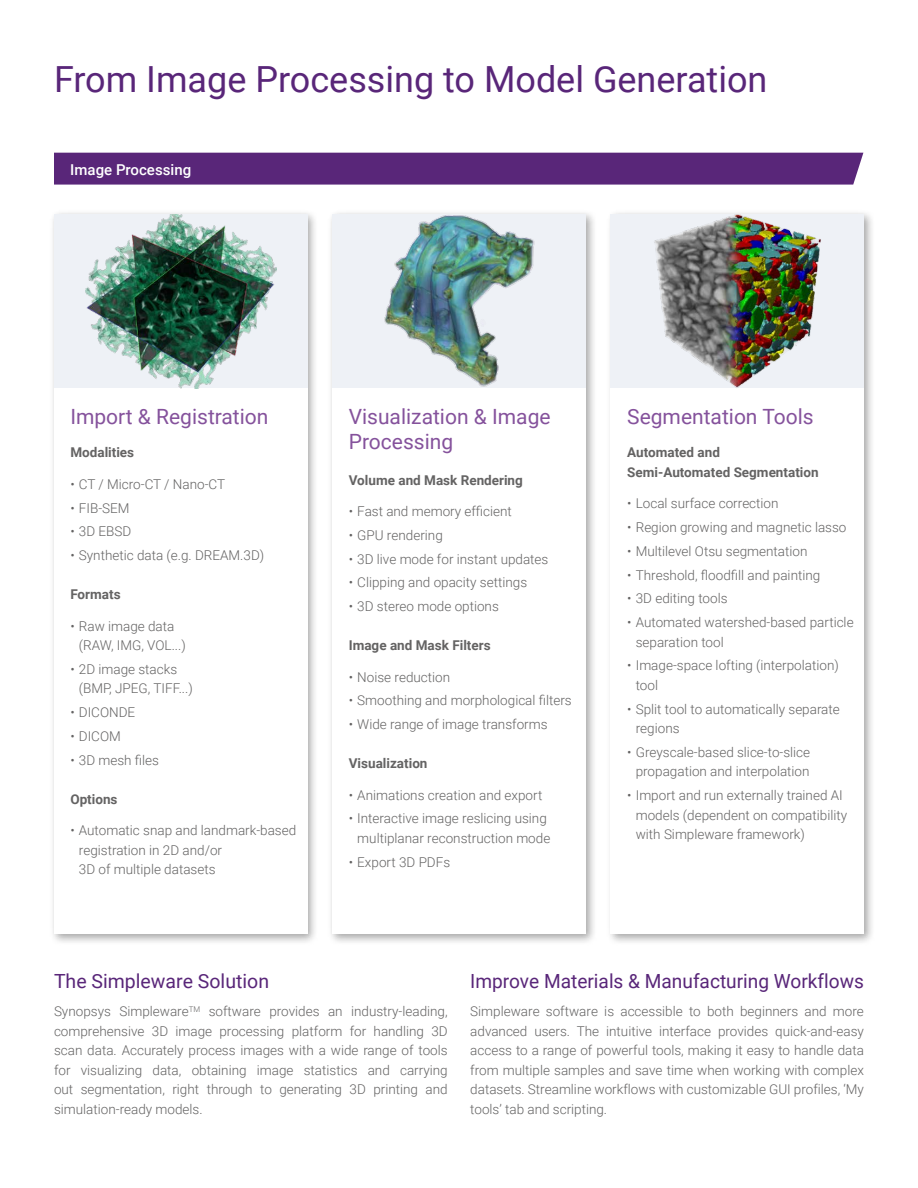
<style>
.page{position:relative;width:918px;height:1188px;background:#fff}
.page>*{position:absolute;margin:0;border:0;box-sizing:border-box;transform-origin:0 0}
.t1{font:36px "Roboto";color:#592679}
.HEADING_in_BOXES{font:21px/25.5px "Roboto";color:#85529c}
.HEADING_1{font:19.5px "Roboto";color:#592679}
.t2{font:500 15px "Roboto";color:#fff}
.BODY_COPY{font:300 13.5px/19.5px "Roboto";color:#646363}
.BODY_COPY-2{font:700 13.5px/19.5px "Roboto";color:#646363}
</style>
<div class="page">
<div style="left:49px;top:209px;width:269px;height:737px;background:#000;opacity:.35"></div>
<div style="left:54px;top:214px;width:253px;height:720px;background:#fff"></div>
<div style="left:54px;top:214px;width:253px;height:174px;background:#eef1f6"></div>
<img style="left:85px;top:214px;width:192px;height:174px">
<div style="left:606px;top:209px;width:269px;height:737px;background:#000;opacity:.35"></div>
<div style="left:611px;top:214px;width:253px;height:720px;background:#fff"></div>
<div style="left:611px;top:214px;width:253px;height:174px;background:#eef1f6"></div>
<img style="left:654px;top:214px;width:167px;height:174px">
<div style="left:327px;top:209px;width:270px;height:737px;background:#000;opacity:.35"></div>
<div style="left:332px;top:214px;width:254px;height:720px;background:#fff"></div>
<div style="left:332px;top:214px;width:254px;height:174px;background:#eef1f6"></div>
<img style="left:384px;top:215px;width:151px;height:172px">
<div style="left:54px;top:153px;width:809px;height:32px;background:#592679"></div>
<p class="t1" style="left:54px;top:54px;width:715px">From Image Processing to Model Generation</p>
<p class="t2" style="left:70px;top:159px;width:122px">Image Processing</p>
<p class="HEADING_in_BOXES" style="left:70px;top:403px;width:200px">Import &amp; Registration</p>
<p class="BODY_COPY-2" style="left:70px;top:442px;width:65px">Modalities</p>
<p class="BODY_COPY" style="left:70px;top:474px;width:156px">• CT / Micro-CT / Nano-CT</p>
<p class="BODY_COPY" style="left:70px;top:498px;width:61px">• FIB-SEM</p>
<p class="BODY_COPY" style="left:70px;top:521px;width:62px">• 3D EBSD</p>
<p class="BODY_COPY" style="left:70px;top:545px;width:195px">• Synthetic data (e.g. DREAM.3D)</p>
<p class="BODY_COPY-2" style="left:70px;top:584px;width:52px">Formats</p>
<p class="BODY_COPY" style="left:79px;top:616px;width:108px;text-indent:-9px">• Raw image data (RAW, IMG, VOL...)</p>
<p class="BODY_COPY" style="left:79px;top:659px;width:115px;text-indent:-9px">• 2D image stacks (BMP, JPEG, TIFF...)</p>
<p class="BODY_COPY" style="left:70px;top:702px;width:66px">• DICONDE</p>
<p class="BODY_COPY" style="left:70px;top:726px;width:52px">• DICOM</p>
<p class="BODY_COPY" style="left:70px;top:750px;width:90px">• 3D mesh files</p>
<p class="BODY_COPY-2" style="left:70px;top:789px;width:49px">Options</p>
<p class="BODY_COPY" style="left:79px;top:820px;width:219px;text-indent:-9px">• Automatic snap and landmark-based registration in 2D and/or<br>3D of multiple datasets</p>
<p class="HEADING_1" style="left:54px;top:967px;width:217px">The Simpleware Solution</p>
<p class="HEADING_in_BOXES" style="left:349px;top:403px;width:203px">Visualization &amp; Image<br>Processing</p>
<p class="BODY_COPY-2" style="left:349px;top:470px;width:176px">Volume and Mask Rendering</p>
<p class="BODY_COPY" style="left:349px;top:501px;width:165px">• Fast and memory efficient</p>
<p class="BODY_COPY" style="left:349px;top:525px;width:96px">• GPU rendering</p>
<p class="BODY_COPY" style="left:349px;top:549px;width:201px">• 3D live mode for instant updates</p>
<p class="BODY_COPY" style="left:349px;top:572px;width:180px">• Clipping and opacity settings</p>
<p class="BODY_COPY" style="left:349px;top:596px;width:152px">• 3D stereo mode options</p>
<p class="BODY_COPY-2" style="left:349px;top:635px;width:143px">Image and Mask Filters</p>
<p class="BODY_COPY" style="left:349px;top:667px;width:103px">• Noise reduction</p>
<p class="BODY_COPY" style="left:349px;top:690px;width:225px">• Smoothing and morphological filters</p>
<p class="BODY_COPY" style="left:349px;top:714px;width:200px">• Wide range of image transforms</p>
<p class="BODY_COPY-2" style="left:349px;top:753px;width:80px">Visualization</p>
<p class="BODY_COPY" style="left:349px;top:785px;width:195px">• Animations creation and export</p>
<p class="BODY_COPY" style="left:349px;top:808px;width:203px;text-align:right">• Interactive image reslicing using multiplanar reconstruction mode</p>
<p class="BODY_COPY" style="left:349px;top:852px;width:103px">• Export 3D PDFs</p>
<p class="HEADING_in_BOXES" style="left:627px;top:403px;width:188px">Segmentation Tools</p>
<p class="BODY_COPY-2" style="left:627px;top:442px;width:193px">Automated and<br>Semi-Automated Segmentation</p>
<p class="BODY_COPY" style="left:627px;top:493px;width:153px">• Local surface correction</p>
<p class="BODY_COPY" style="left:627px;top:517px;width:221px">• Region growing and magnetic lasso</p>
<p class="BODY_COPY" style="left:627px;top:541px;width:182px">• Multilevel Otsu segmentation</p>
<p class="BODY_COPY" style="left:627px;top:565px;width:195px">• Threshold, floodfill and painting</p>
<p class="BODY_COPY" style="left:627px;top:588px;width:102px">• 3D editing tools</p>
<p class="BODY_COPY" style="left:636px;top:612px;width:219px;text-indent:-9px">• Automated watershed-based particle separation tool</p>
<p class="BODY_COPY" style="left:636px;top:655px;width:205px;text-indent:-9px">• Image-space lofting (interpolation) tool</p>
<p class="BODY_COPY" style="left:636px;top:699px;width:206px;text-indent:-9px">• Split tool to automatically separate regions</p>
<p class="BODY_COPY" style="left:627px;top:742px;width:184px;text-align:center">• Greyscale-based slice-to-slice propagation and interpolation</p>
<p class="BODY_COPY" style="left:636px;top:785px;width:213px;text-indent:-9px">• Import and run externally trained AI models (dependent on compatibility with Simpleware framework)</p>
<p class="HEADING_1" style="left:470px;top:967px;width:395px">Improve Materials &amp; Manufacturing Workflows</p>
<p class="BODY_COPY" style="left:54px;top:1001px;width:395px;text-align:justify">Synopsys Simpleware<sup>TM</sup> software provides an industry-leading, comprehensive 3D image processing platform for handling 3D scan data. Accurately process images with a wide range of tools for visualizing data, obtaining image statistics and carrying out segmentation, right through to generating 3D printing and simulation-ready models.</p>
<p class="BODY_COPY" style="left:470px;top:1001px;width:395px;text-align:justify">Simpleware software is accessible to both beginners and more advanced users. The intuitive interface provides quick-and-easy access to a range of powerful tools, making it easy to handle data from multiple samples and save time when working with complex datasets. Streamline workflows with customizable GUI profiles, ‘My tools’ tab and scripting.</p>
</div>
